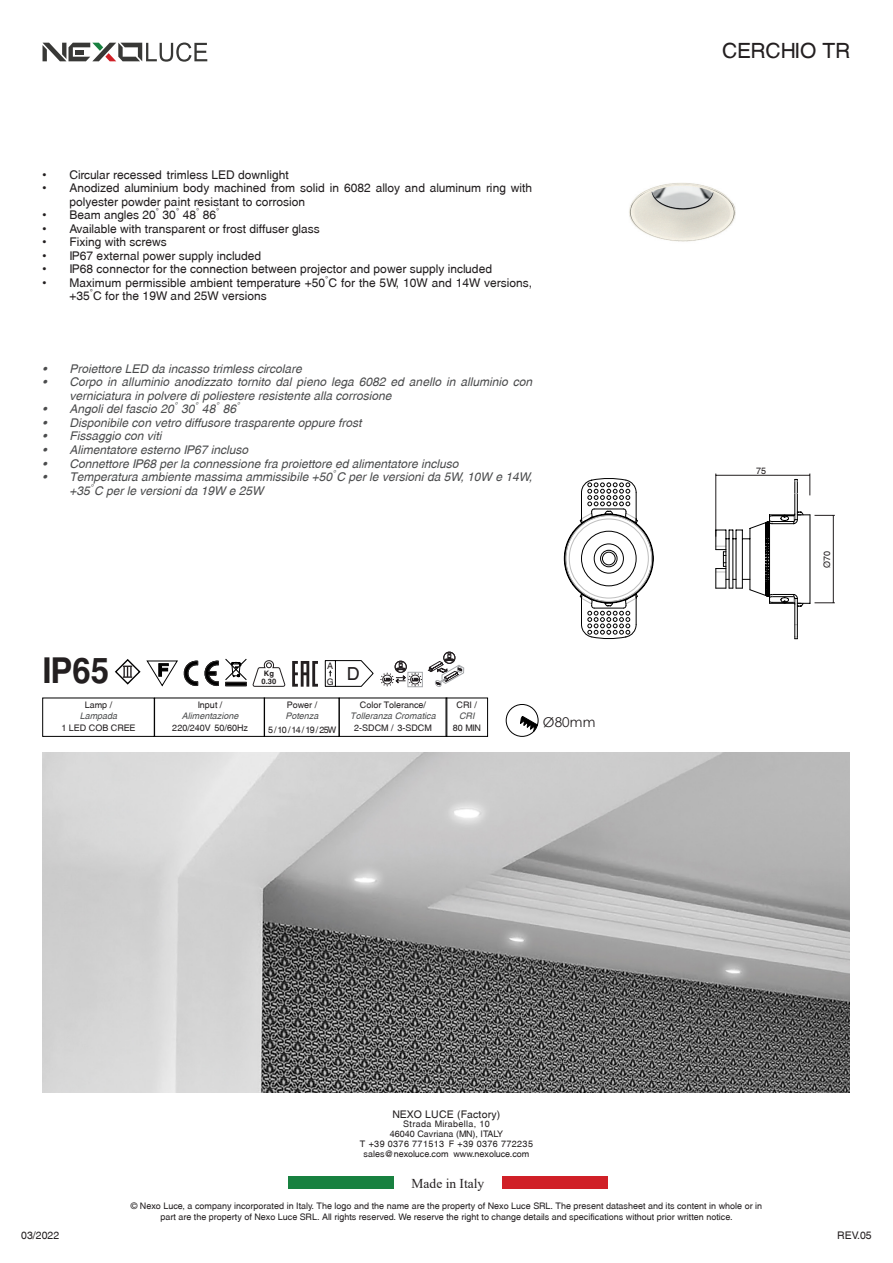
<style>
.page{position:relative;width:893px;height:1263px;background:#fff}
.page>*{position:absolute;margin:0;border:0;box-sizing:border-box;transform-origin:0 0}
.t1{font:700 35.7px "Swansea";color:#231f20;scale:.93 1}
.t2{font:21px "Swansea";color:#231f20}
.t3{font:18px "Swansea";color:#231f20}
.t4{font:13.5px "Times New Roman";color:#231f20}
.t5{font:13.5px "Century Gothic";letter-spacing:.01em;color:#231f20}
.t6{font:italic 12px/13.5px "Swansea";color:#4b4c4d}
.t7{font:12px/13.5px "Swansea";color:#231f20}
.t8{font:10.5px "Swansea";letter-spacing:.02em;color:#231f20}
.t9{font:10.5px "Swansea";color:#231f20}
.t10{font:9px/9.8px "Swansea";color:#231f20;text-align:center}
.t11{font:italic 9px "Swansea";color:#4b4c4d}
.t12{font:700 7.5px "Swansea";color:#231f20}
</style>
<div class="page">
<div style="left:288px;top:1176px;width:106px;height:12px;background:#188140"></div>
<div style="left:502px;top:1176px;width:106px;height:12px;background:#d02027"></div>
<svg style="left:43px;top:43px;width:164px;height:19px"></svg>
<img style="left:42px;top:753px;width:808px;height:340px">
<svg style="left:564px;top:478px;width:90px;height:161px"></svg>
<svg style="left:715px;top:473px;width:120px;height:166px"></svg>
<svg style="left:115px;top:658px;width:170px;height:29px"></svg>
<svg style="left:292px;top:661px;width:26px;height:26px"></svg>
<img style="left:629px;top:183px;width:107px;height:59px">
<svg style="left:506px;top:704px;width:32px;height:33px"></svg>
<div style="left:446px;top:698px;width:42px;height:38px;border:1px solid #000"></div>
<svg style="left:325px;top:660px;width:49px;height:27px"></svg>
<div style="left:444px;top:652px;width:11px;height:11px;border:1px solid #241f21;border-radius:50%"></div>
<svg style="left:428px;top:653px;width:36px;height:34px"></svg>
<div style="left:395px;top:661px;width:11px;height:11px;border:1px solid #241f21;border-radius:50%"></div>
<div style="left:408px;top:672px;width:15px;height:15px;border:1px solid #a6a8ab"></div>
<svg style="left:380px;top:662px;width:42px;height:25px"></svg>
<p class="t7" style="left:43px;top:168px;width:248px">• Circular recessed trimless LED downlight</p>
<p class="t7" style="left:70px;top:181px;width:464px;text-indent:-27px">• Anodized aluminium body machined from solid in 6082 alloy and aluminum ring with polyester powder paint resistant to corrosion</p>
<p class="t7" style="left:43px;top:208px;width:179px">• Beam angles 20° 30° 48° 86°</p>
<p class="t7" style="left:43px;top:222px;width:279px">• Available with transparent or frost diffuser glass</p>
<p class="t7" style="left:43px;top:235px;width:126px">• Fixing with screws</p>
<p class="t7" style="left:43px;top:249px;width:220px">• IP67 external power supply included</p>
<p class="t7" style="left:43px;top:262px;width:451px">• IP68 connector for the connection between projector and power supply included</p>
<p class="t7" style="left:70px;top:276px;width:464px;text-indent:-27px">• Maximum permissible ambient temperature +50°C for the 5W, 10W and 14W versions, +35°C for the 19W and 25W versions</p>
<p class="t6" style="left:43px;top:362px;width:261px">• Proiettore LED da incasso trimless circolare</p>
<p class="t6" style="left:70px;top:375px;width:464px;text-indent:-27px">• Corpo in alluminio anodizzato tornito dal pieno lega 6082 ed anello in alluminio con verniciatura in polvere di poliestere resistente alla corrosione</p>
<p class="t6" style="left:43px;top:402px;width:199px">• Angoli del fascio 20° 30° 48° 86°</p>
<p class="t6" style="left:43px;top:416px;width:320px">• Disponibile con vetro diffusore trasparente oppure frost</p>
<p class="t6" style="left:43px;top:429px;width:121px">• Fissaggio con viti</p>
<p class="t6" style="left:43px;top:443px;width:207px">• Alimentatore esterno IP67 incluso</p>
<p class="t6" style="left:43px;top:456px;width:418px">• Connettore IP68 per la connessione fra proiettore ed alimentatore incluso</p>
<p class="t6" style="left:70px;top:470px;width:464px;text-indent:-27px">• Temperatura ambiente massima ammissibile +50°C per le versioni da 5W, 10W e 14W, +35°C per le versioni da 19W e 25W</p>
<p class="t1" style="left:43px;top:648px;width:73px">IP65</p>
<p class="t12" style="left:264px;top:668px;width:12px">Kg</p>
<p class="t12" style="left:262px;top:677px;width:16px">0.30</p>
<p class="t10" style="left:327px;top:660px;width:8px">A</p>
<p class="t10" style="left:327px;top:677px;width:8px">G</p>
<p class="t3" style="left:347px;top:663px;width:15px">D</p>
<p class="t10" style="left:85px;top:700px;width:29px">Lamp /</p>
<p class="t11" style="left:80px;top:710px;width:39px">Lampada</p>
<p class="t10" style="left:198px;top:700px;width:26px">Input /</p>
<p class="t11" style="left:182px;top:710px;width:58px">Alimentazione</p>
<p class="t10" style="left:61px;top:723px;width:76px">1 LED COB CREE</p>
<p class="t10" style="left:172px;top:723px;width:77px">220/240V 50/60Hz</p>
<p class="t10" style="left:287px;top:700px;width:32px">Power /</p>
<p class="t11" style="left:285px;top:710px;width:35px">Potenza</p>
<p class="t10" style="left:360px;top:700px;width:68px">Color Tolerance/</p>
<p class="t11" style="left:350px;top:710px;width:87px">Tolleranza Cromatica</p>
<p class="t10" style="left:268px;top:724px;width:70px">5 / 10 / 14 / 19 / 25W</p>
<p class="t10" style="left:354px;top:723px;width:79px">2-SDCM / 3-SDCM</p>
<p class="t10" style="left:457px;top:700px;width:22px">CRI /</p>
<p class="t11" style="left:459px;top:710px;width:17px">CRI</p>
<p class="t10" style="left:453px;top:723px;width:29px">80 MIN</p>
<p class="t5" style="left:543px;top:712px;width:54px">Ø80mm</p>
<p class="t2" style="left:722px;top:38px;width:130px">CERCHIO TR</p>
<p class="t10" style="left:756px;top:465px;width:12px">75</p>
<p class="t10" style="left:822px;top:568px;width:19px;rotate:-90deg">Ø70</p>
<p class="t8" style="left:393px;top:1107px;width:109px">NEXO LUCE (Factory)</p>
<p class="t10" style="left:360px;top:1119px;width:175px">Strada Mirabella, 10<br>46040 Cavriana (MN), ITALY<br>T +39 0376 771513 F +39 0376 772235 sales@nexoluce.com www.nexoluce.com</p>
<p class="t4" style="left:412px;top:1173px;width:74px">Made in Italy</p>
<p class="t10" style="left:131px;top:1200px;width:633px;line-height:10.8px">© Nexo Luce, a company incorporated in Italy. The logo and the name are the property of Nexo Luce SRL. The present datasheet and its content in whole or in part are the property of Nexo Luce SRL. All rights reserved. We reserve the right to change details and specifications without prior written notice.</p>
<p class="t9" style="left:21px;top:1229px;width:39px">03/2022</p>
<p class="t9" style="left:837px;top:1229px;width:36px">REV.05</p>
</div>
